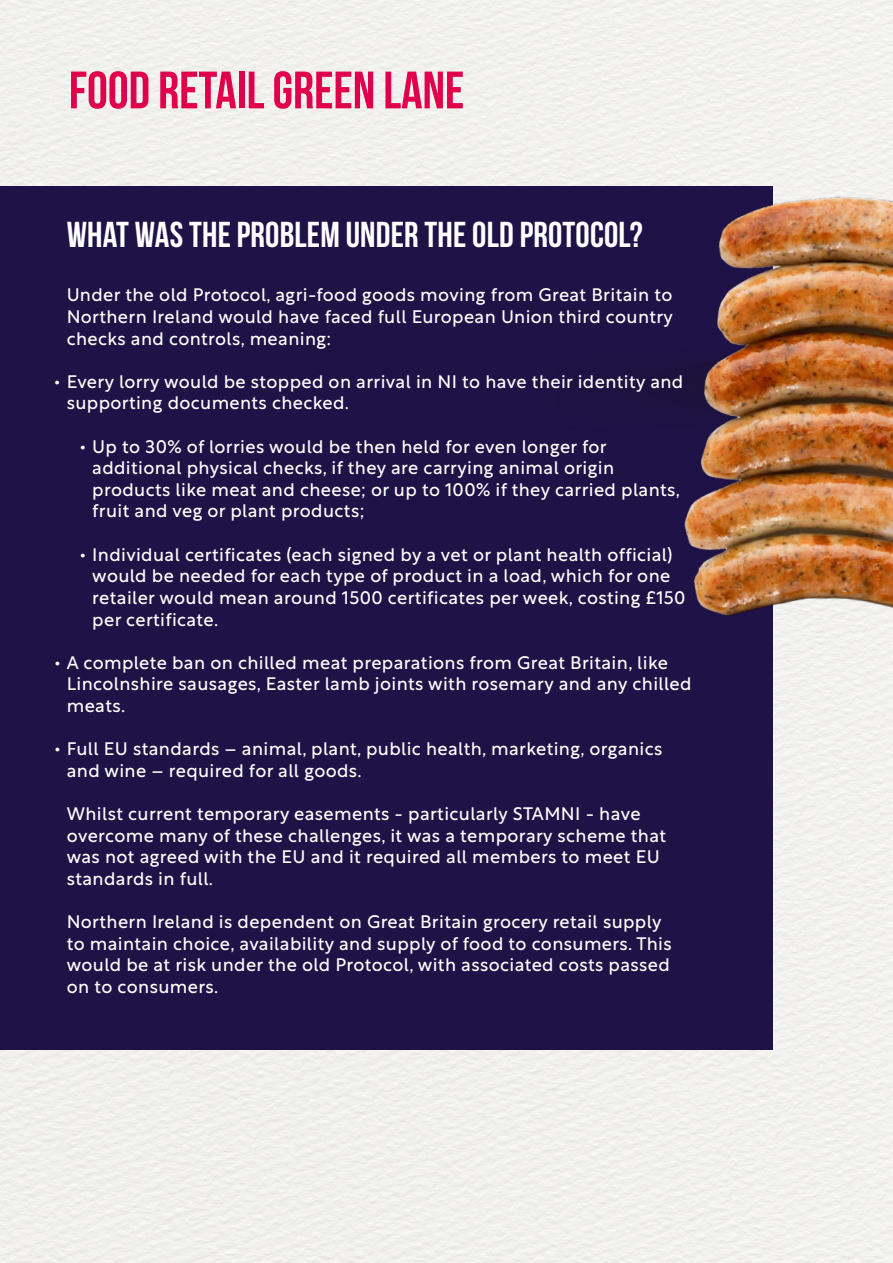
<style>
.page{position:relative;width:893px;height:1263px;background:#fff}
.page>*{position:absolute;margin:0;border:0;box-sizing:border-box;transform-origin:0 0}
.t1{font:52.5px "Bebas Neue";color:#e0004b}
.t2{font:36px "Bebas Neue";letter-spacing:.005em;color:#fff}
.t3{font:18px/21.6px "Rustica";letter-spacing:.02em;color:#fff}
</style>
<div class="page">
<div style="left:0;top:186px;width:773px;height:864px;background:#1f1247"></div>
<img style="left:583px;top:100px;width:310px;height:540px">
<h1 class="t1" style="left:69px;top:61px;width:397px">FOOD RETAIL GREEN LANE</h1>
<h2 class="t2" style="left:67px;top:215px;width:577px">WHAT WAS THE PROBLEM UNDER THE OLD PROTOCOL?</h2>
<p class="t3" style="left:67px;top:282px;width:608px;text-align:justify">Under the old Protocol, agri-food goods moving from Great Britain to Northern Ireland would have faced full European Union third country checks and controls, meaning:</p>
<p class="t3" style="left:67px;top:369px;width:618px;text-indent:-13px">• Every lorry would be stopped on arrival in NI to have their identity and supporting documents checked.</p>
<p class="t3" style="left:92px;top:433px;width:589px;text-indent:-13px">• Up to 30% of lorries would be then held for even longer for additional physical checks, if they are carrying animal origin products like meat and cheese; or up to 100% if they carried plants, fruit and veg or plant products;</p>
<p class="t3" style="left:92px;top:541px;width:595px;text-indent:-13px">• Individual certificates (each signed by a vet or plant health official) would be needed for each type of product in a load, which for one retailer would mean around 1500 certificates per week, costing £150 per certificate.</p>
<p class="t3" style="left:67px;top:649px;width:626px;text-indent:-13px">• A complete ban on chilled meat preparations from Great Britain, like<br>Lincolnshire sausages, Easter lamb joints with rosemary and any chilled meats.</p>
<p class="t3" style="left:67px;top:736px;width:597px;text-indent:-13px">• Full EU standards – animal, plant, public health, marketing, organics and wine – required for all goods.</p>
<p class="t3" style="left:67px;top:801px;width:601px">Whilst current temporary easements - particularly STAMNI - have overcome many of these challenges, it was a temporary scheme that was not agreed with the EU and it required all members to meet EU standards in full.</p>
<p class="t3" style="left:67px;top:909px;width:606px">Northern Ireland is dependent on Great Britain grocery retail supply to maintain choice, availability and supply of food to consumers. This would be at risk under the old Protocol, with associated costs passed on to consumers.</p>
</div>
